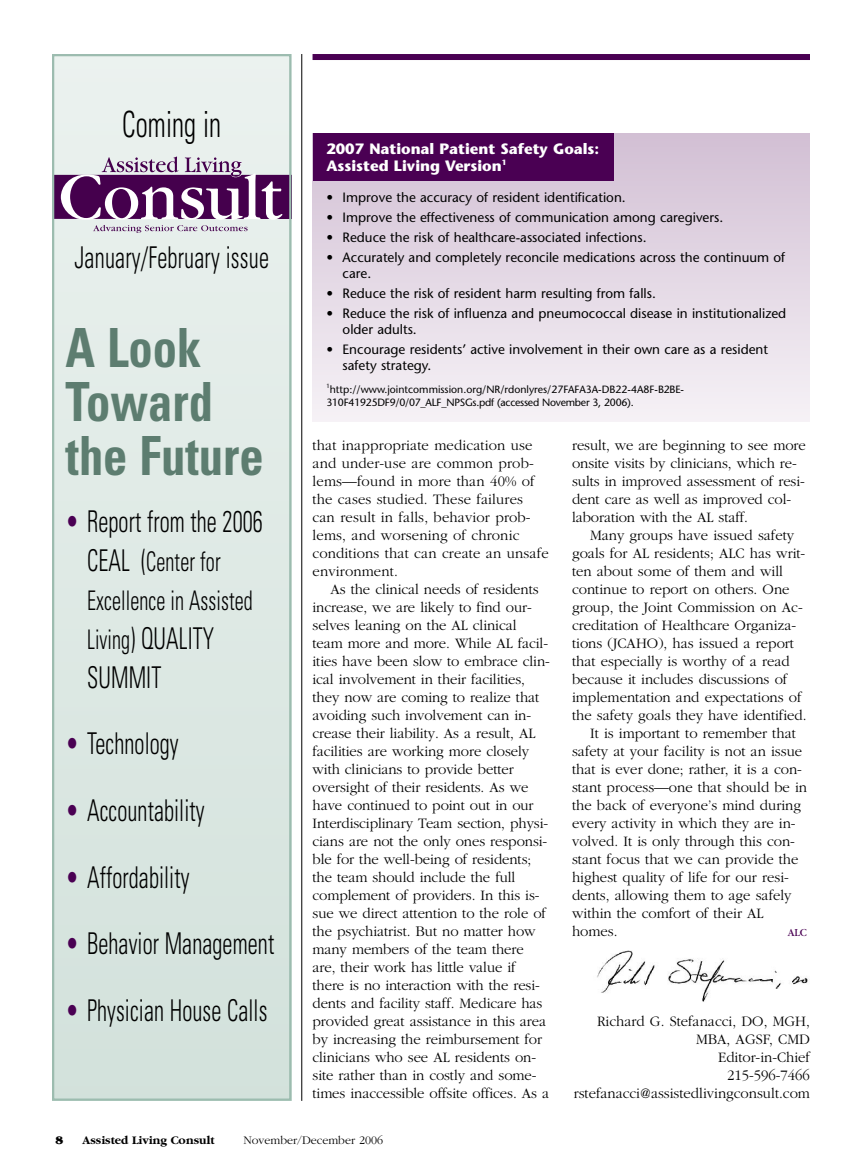
<style>
.page{position:relative;width:864px;height:1175px;background:#fff}
.page>*{position:absolute;margin:0;border:0;box-sizing:border-box;transform-origin:0 0}
.t1{font:700 condensed 54px/54px "Univers";color:#5d7d70;scale:.9 1}
.t2{font:300 condensed 36px "Univers";letter-spacing:.005em;color:#000;scale:.75 1}
.t3{font:300 condensed 30px/39px "Univers";letter-spacing:.005em;color:#000;scale:.75 1}
.t4{font:300 condensed 27px/39px "Univers";letter-spacing:.005em;color:#000;scale:.75 1}
.t5{font:300 15px/18px "Garamond";letter-spacing:-.005em;color:#000}
.t6{font:700 15px/16.5px "Stone Sans";color:#fff}
.t7{font:13.5px/16.5px "Stone Sans";color:#000}
.t8{font:700 12px "Garamond";color:#000}
.t9{font:300 12px "Garamond";color:#000}
.t10{font:900 12px "Garamond";color:#000}
.t11{font:11.25px "Garamond";color:#4a0053}
.t12{font:10.5px/13.5px "Stone Sans";letter-spacing:-.025em;color:#000}
.s1{color:#4a0053}
.s2{font-size:30px}
.s3{font-size:27px}
</style>
<div class="page">
<img style="left:597px;top:950px;width:212px;height:52px">
<div style="left:313px;top:134px;width:497px;height:287px;background:linear-gradient(to bottom,#d1bed3,#f6f2f6)"></div>
<div style="left:313px;top:134px;width:300px;height:47px;background:#4a0053"></div>
<div style="left:52px;top:54px;width:239px;height:1046px;background:#dee9e4"></div>
<div style="left:52px;top:175px;width:239px;height:44px;background:#45004d"></div>
<svg style="left:61px;top:156px;width:221px;height:77px"></svg>
<div style="left:52px;top:54px;width:239px;height:1046px;border:2px solid #9cbcaf"></div>
<hr style="left:301px;top:54px;width:1px;height:1046px;background:#000">
<div style="left:313px;top:54px;width:497px;height:6px;background:#4a0053"></div>
<h2 class="t2" style="left:122px;top:111px;width:133px">Coming in</h2>
<h3 class="t3" style="left:74px;top:240px;width:261px">January/February issue</h3>
<h1 class="t1" style="left:66px;top:325px;width:222px">A Look<br>Toward the Future</h1>
<h3 class="t3" style="left:66px;top:504px;width:265px"><span class="s1">•</span> Report from the 2006</h3>
<h3 class="t4" style="left:87px;top:544px;width:223px"><span class="s2">CEAL (</span>Center for<br>Excellence in Assisted</h3>
<h3 class="t3" style="left:87px;top:621px;width:171px"><span class="s3">Living</span>) QUALITY<br>SUMMIT</h3>
<h3 class="t3" style="left:66px;top:727px;width:152px"><span class="s1">•</span> Technology</h3>
<h3 class="t3" style="left:66px;top:793px;width:187px"><span class="s1">•</span> Accountability</h3>
<h3 class="t3" style="left:66px;top:860px;width:167px"><span class="s1">•</span> Affordability</h3>
<h3 class="t3" style="left:66px;top:926px;width:280px"><span class="s1">•</span> Behavior Management</h3>
<h3 class="t3" style="left:66px;top:993px;width:271px"><span class="s1">•</span> Physician House Calls</h3>
<p class="t6" style="left:326px;top:142px;width:274px">2007 National Patient Safety Goals:<br>Assisted Living Version<sup>1</sup></p>
<p class="t7" style="left:326px;top:191px;width:301px">• Improve the accuracy of resident identification.</p>
<p class="t7" style="left:326px;top:210px;width:398px">• Improve the effectiveness of communication among caregivers.</p>
<p class="t7" style="left:326px;top:230px;width:322px">• Reduce the risk of healthcare-associated infections.</p>
<p class="t7" style="left:343px;top:250px;width:444px;text-indent:-16px">• Accurately and completely reconcile medications across the continuum of care.</p>
<p class="t7" style="left:326px;top:286px;width:331px">• Reduce the risk of resident harm resulting from falls.</p>
<p class="t7" style="left:343px;top:306px;width:445px;text-indent:-16px">• Reduce the risk of influenza and pneumococcal disease in institutionalized older adults.</p>
<p class="t7" style="left:343px;top:342px;width:427px;text-indent:-16px">• Encourage residents’ active involvement in their own care as a resident safety strategy.</p>
<p class="t12" style="left:326px;top:383px;width:359px"><sup>1</sup>http://www.jointcommission.org/NR/rdonlyres/27FAFA3A-DB22-4A8F-B2BE-<br>310F41925DF9/0/07_ALF_NPSGs.pdf (accessed November 3, 2006).</p>
<p class="t5" style="left:313px;top:436px;width:238px">that inappropriate medication use and under-use are common prob&shy;lems—found in more than 40% of the cases studied. These failures can result in falls, behavior prob&shy;lems, and worsening of chronic conditions that can create an unsafe environment.</p>
<p class="t5" style="left:313px;top:580px;width:239px;text-indent:18px">As the clinical needs of residents increase, we are likely to find our&shy;selves leaning on the AL clinical team more and more. While AL facil&shy;ities have been slow to embrace clin&shy;ical involvement in their facilities, they now are coming to realize that avoiding such involvement can in&shy;crease their liability. As a result, AL facilities are working more closely with clinicians to provide better oversight of their residents. As we have continued to point out in our Interdisciplinary Team section, physi&shy;cians are not the only ones responsi&shy;ble for the well-being of residents; the team should include the full complement of providers. In this is&shy;sue we direct attention to the role of the psychiatrist. But no matter how many members of the team there are, their work has little value if there is no interaction with the resi&shy;dents and facility staff. Medicare has provided great assistance in this area by increasing the reimbursement for clinicians who see AL residents on&shy;site rather than in costly and some&shy;times inaccessible offsite offices. As a</p>
<p class="t5" style="left:572px;top:436px;width:235px">result, we are beginning to see more onsite visits by clinicians, which re&shy;sults in improved assessment of resi&shy;dent care as well as improved col&shy;laboration with the AL staff.</p>
<p class="t5" style="left:590px;top:526px;width:206px">Many groups have issued safety</p>
<p class="t5" style="left:572px;top:544px;width:235px">goals for AL residents; ALC has writ-</p>
<p class="t5" style="left:572px;top:562px;width:212px">ten about some of them and will</p>
<p class="t5" style="left:572px;top:580px;width:219px">continue to report on others. One</p>
<p class="t5" style="left:572px;top:598px;width:232px">group, the Joint Commission on Ac-</p>
<p class="t5" style="left:572px;top:616px;width:226px">creditation of Healthcare Organiza-</p>
<p class="t5" style="left:572px;top:634px;width:223px">tions (JCAHO), has issued a report</p>
<p class="t5" style="left:572px;top:652px;width:219px">that especially is worthy of a read</p>
<p class="t5" style="left:572px;top:670px;width:217px">because it includes discussions of</p>
<p class="t5" style="left:572px;top:688px;width:231px">implementation and expectations of</p>
<p class="t5" style="left:572px;top:706px;width:236px">the safety goals they have identified.</p>
<p class="t5" style="left:590px;top:724px;width:207px">It is important to remember that</p>
<p class="t5" style="left:572px;top:742px;width:232px">safety at your facility is not an issue</p>
<p class="t5" style="left:572px;top:760px;width:231px">that is ever done; rather, it is a con-</p>
<p class="t5" style="left:572px;top:778px;width:237px">stant process—one that should be in</p>
<p class="t5" style="left:572px;top:796px;width:230px">the back of everyone’s mind during</p>
<p class="t5" style="left:572px;top:814px;width:225px">every activity in which they are in-</p>
<p class="t5" style="left:572px;top:832px;width:224px">volved. It is only through this con-</p>
<p class="t5" style="left:572px;top:850px;width:228px">stant focus that we can provide the</p>
<p class="t5" style="left:572px;top:868px;width:218px">highest quality of life for our resi-</p>
<p class="t5" style="left:572px;top:886px;width:221px">dents, allowing them to age safely</p>
<p class="t5" style="left:572px;top:904px;width:193px">within the comfort of their AL</p>
<p class="t5" style="left:572px;top:922px;width:47px">homes.</p>
<p class="t11" style="left:788px;top:929px;width:21px">ALC</p>
<p class="t5" style="left:574px;top:1012px;width:238px;text-align:right">Richard G. Stefanacci, DO, MGH,<br>MBA, AGSF, CMD<br>Editor-in-Chief<br>215-596-7466 rstefanacci@assistedlivingconsult.com</p>
<p class="t10" style="left:56px;top:1135px;width:9px">8</p>
<p class="t8" style="left:82px;top:1132px;width:133px">Assisted Living Consult</p>
<p class="t9" style="left:243px;top:1132px;width:141px">November/December 2006</p>
</div>
